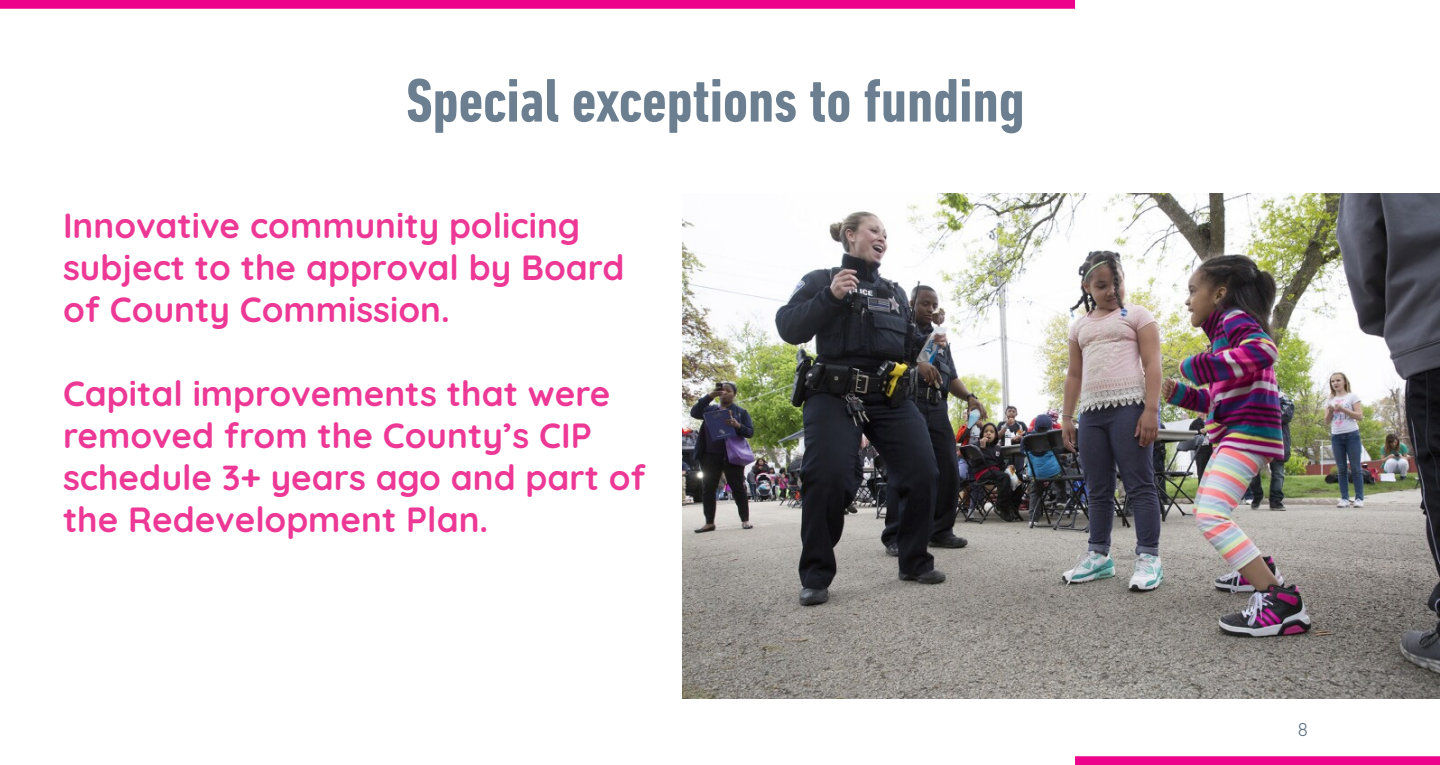
<style>
.page{position:relative;width:1440px;height:765px;background:#fff}
.page>*{position:absolute;margin:0;border:0;box-sizing:border-box;transform-origin:0 0}
.t1{font:700 condensed 62.5px "DIN Next LT Pro";color:#6c7f90}
.t2{font:700 35px/42px "Quicksand";color:#ed3896}
.t3{font:18.75px "Quicksand";color:#5c7184}
</style>
<div class="page">
<div style="left:0;top:0;width:1075px;height:9px;background:#ed028c"></div>
<div style="left:1075px;top:756px;width:365px;height:9px;background:#ed028c"></div>
<img style="left:683px;top:193px;width:757px;height:505px">
<p class="t1" style="left:406px;top:65px;width:620px">Special exceptions to funding</p>
<p class="t2" style="left:63px;top:202px;width:563px">Innovative community policing subject to the approval by Board of County Commission.</p>
<p class="t2" style="left:63px;top:370px;width:584px">Capital improvements that were removed from the County’s CIP schedule 3+ years ago and part of the Redevelopment Plan.</p>
<p class="t3" style="left:1298px;top:715px;width:12px">8</p>
</div>
